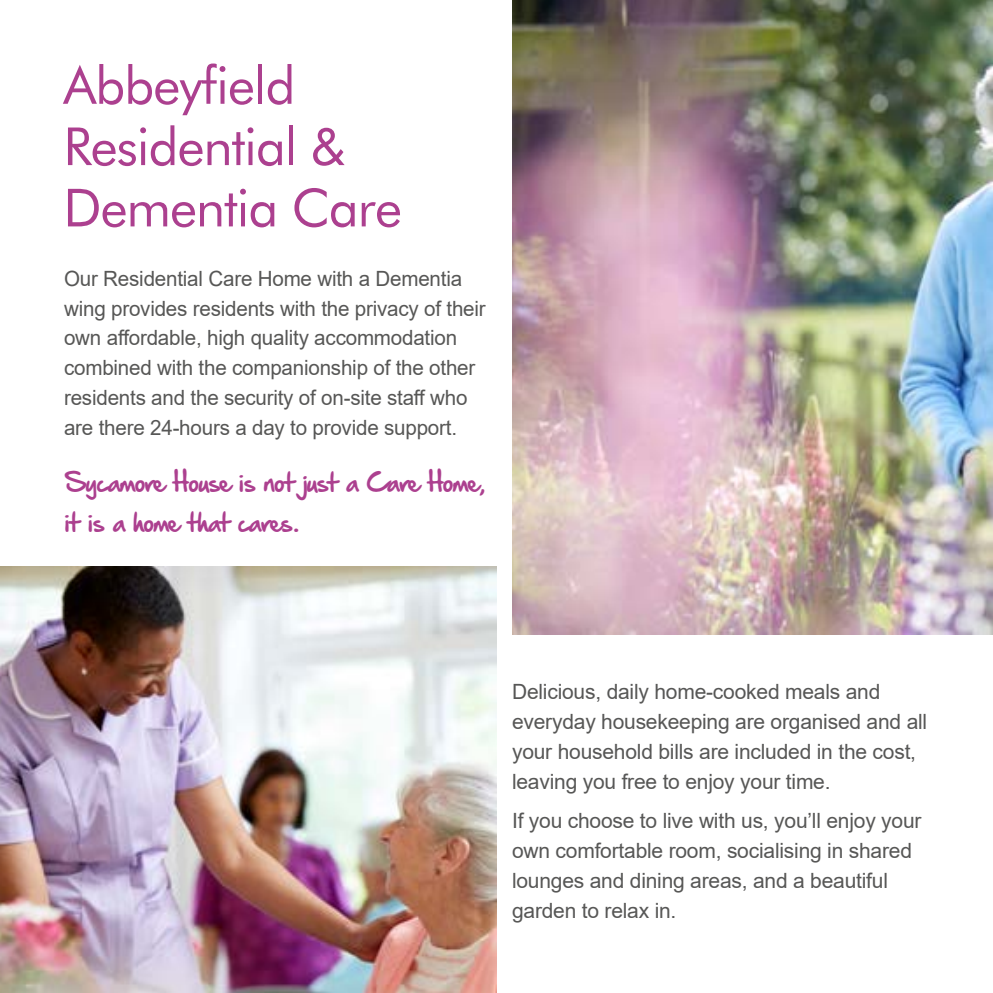
<style>
.page{position:relative;width:993px;height:993px;background:#fff}
.page>*{position:absolute;margin:0;border:0;box-sizing:border-box;transform-origin:0 0}
.t1{font:52.5px/61.2px "Futura BT";letter-spacing:-.02em;color:#ac408f}
.t2{font:31.5px/40.2px "Hand Of Sean Pro";letter-spacing:-.03em;color:#ac408f}
.t3{font:21px/29.8px "Arial";letter-spacing:-.01em;color:#575756}
</style>
<div class="page">
<img style="left:512px;top:0;width:480px;height:634px">
<img style="left:0;top:566px;width:496px;height:426px">
<h1 class="t1" style="left:63px;top:54px;width:340px">Abbeyfield<br>Residential &amp;<br>Dementia Care</h1>
<p class="t3" style="left:64px;top:263px;width:423px">Our Residential Care Home with a Dementia wing provides residents with the privacy of their own affordable, high quality accommodation combined with the companionship of the other residents and the security of on-site staff who are there 24-hours a day to provide support.</p>
<h2 class="t2" style="left:64px;top:460px;width:423px">Sycamore House is not just a Care Home, it is a home that cares.</h2>
<p class="t3" style="left:512px;top:676px;width:416px">Delicious, daily home-cooked meals and everyday housekeeping are organised and all your household bills are included in the cost, leaving you free to enjoy your time.</p>
<p class="t3" style="left:512px;top:805px;width:411px">If you choose to live with us, you’ll enjoy your own comfortable room, socialising in shared lounges and dining areas, and a beautiful garden to relax in.</p>
</div>
